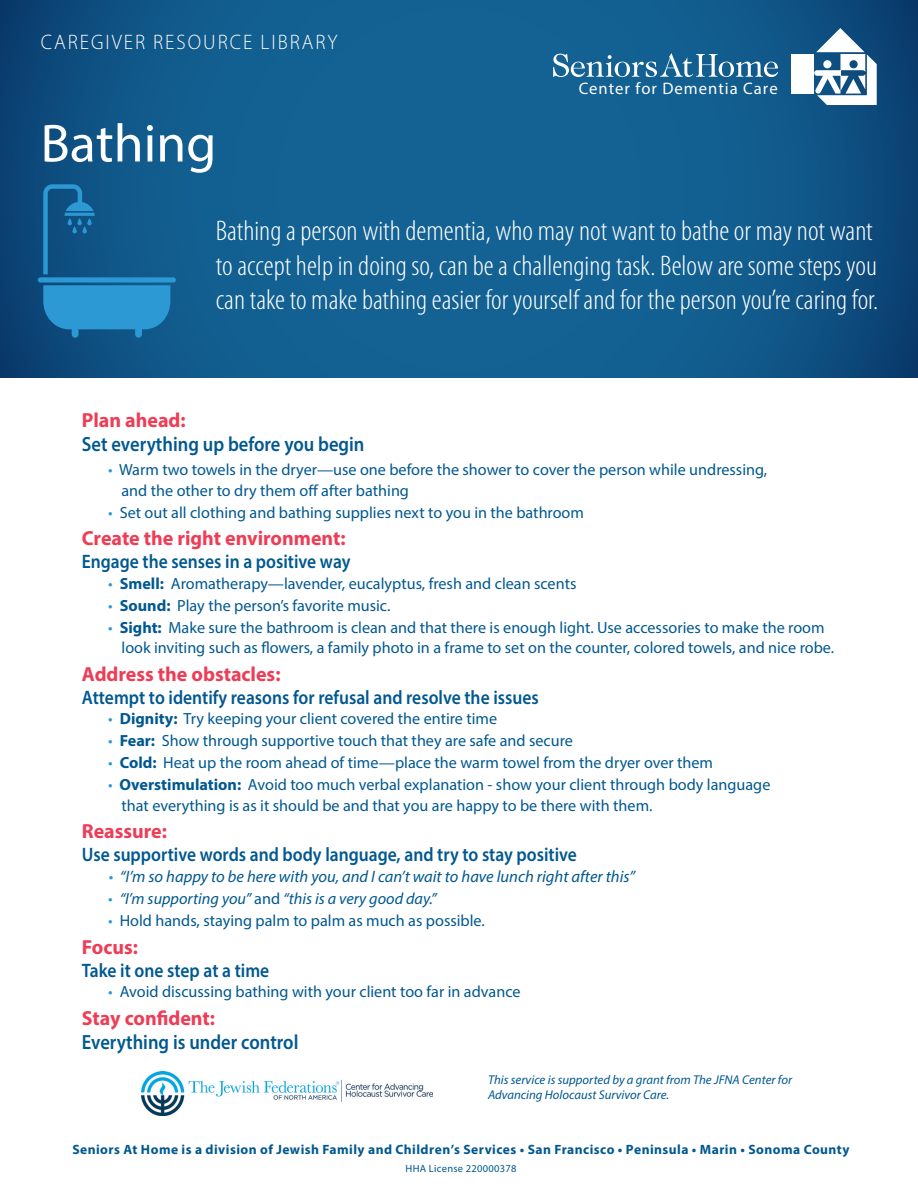
<style>
.page{position:relative;width:918px;height:1188px;background:#fff}
.page>*{position:absolute;margin:0;border:0;box-sizing:border-box;transform-origin:0 0}
.t1{font:54px "Myriad Pro";color:#fff}
.Intro_quote{font:300 condensed 28.5px/34.5px "Myriad Pro";color:#fff;scale:1.05 1}
.subtitle{font:300 21px "Myriad Pro";letter-spacing:.1em;color:#fff;scale:.95 1}
.bulleted_text_14_pt{font:600 20.55px "Myriad Pro";color:#005890;scale:.9 1}
.subhead-red-space_af{font:700 20.4px "Myriad Pro";color:#ee3d56}
.bulleted_text_14_pt-2{font:600 19.5px "Myriad Pro";color:#005890;scale:.9 1}
.t2{font:16.65px "Myriad Pro";letter-spacing:.06em;color:#fff}
.bulleted_text-left_i{font:italic 16.5px "Myriad Pro";color:#005890}
.bulleted_text-left_i-2{font:16.2px/20.5px "Myriad Pro";color:#005890}
.bulleted_text-left_i-3{font:italic 16.2px "Myriad Pro";color:#005890}
.program_of{font:700 13.5px "Myriad Pro";letter-spacing:.035em;color:#005890}
.body_myriad_12pt-no{font:italic 12.75px/15.3px "Myriad Pro";color:#005890}
.program_of-2{font:10.5px "Myriad Pro";letter-spacing:.025em;color:#005890}
.s1{color:#2d99d5}
.s2{font-weight:700}
.s3{font-style:normal;color:#2d99d5}
.s4{font-style:normal}
</style>
<div class="page">
<svg style="left:0;top:0;width:917px;height:378px;background:#105a8b"></svg>
<svg style="left:43px;top:285px;width:127px;height:53px;background:#2689c3"></svg>
<div style="left:38px;top:277px;width:138px;height:6px;background:#2c98d4;border-radius:3px"></div>
<svg style="left:43px;top:184px;width:52px;height:90px;background:#145e92"></svg>
<svg style="left:553px;top:53px;width:225px;height:24px;background:#4a85aa"></svg>
<div style="left:791px;top:54px;width:22px;height:40px;background:#fff"></div>
<svg style="left:814px;top:28px;width:63px;height:77px"></svg>
<img style="left:141px;top:1071px;width:292px;height:44px">
<p class="subtitle" style="left:41px;top:29px;width:314px">CAREGIVER RESOURCE LIBRARY</p>
<p class="t1" style="left:40px;top:110px;width:177px">Bathing</p>
<p class="t2" style="left:579px;top:78px;width:201px">Center for Dementia Care</p>
<p class="Intro_quote" style="left:216px;top:214px;width:632px">Bathing a person with dementia, who may not want to bathe or may not want to accept help in doing so, can be a challenging task. Below are some steps you can take to make bathing easier for yourself and for the person you’re caring for.</p>
<p class="subhead-red-space_af" style="left:82px;top:407px;width:105px">Plan ahead:</p>
<p class="bulleted_text_14_pt" style="left:82px;top:431px;width:316px">Set everything up before you begin</p>
<p class="bulleted_text-left_i-2" style="left:122px;top:459px;width:647px;text-indent:-13px"><span class="s1">•</span> Warm two towels in the dryer—use one before the shower to cover the person while undressing, and the other to dry them off after bathing</p>
<p class="bulleted_text-left_i-2" style="left:108px;top:502px;width:477px"><span class="s1">•</span> Set out all clothing and bathing supplies next to you in the bathroom</p>
<p class="subhead-red-space_af" style="left:82px;top:525px;width:265px">Create the right environment:</p>
<p class="bulleted_text_14_pt-2" style="left:82px;top:549px;width:300px">Engage the senses in a positive way</p>
<p class="bulleted_text-left_i-2" style="left:108px;top:573px;width:470px"><span class="s1">•</span> <span class="s2">Smell:</span> Aromatherapy—lavender, eucalyptus, fresh and clean scents</p>
<p class="bulleted_text-left_i-2" style="left:108px;top:595px;width:284px"><span class="s1">•</span> <span class="s2">Sound:</span> Play the person’s favorite music.</p>
<p class="bulleted_text-left_i-2" style="left:122px;top:617px;width:714px;text-indent:-13px"><span class="s1">•</span> <span class="s2">Sight:</span> Make sure the bathroom is clean and that there is enough light. Use accessories to make the room look inviting such as flowers, a family photo in a frame to set on the counter, colored towels, and nice robe.</p>
<p class="subhead-red-space_af" style="left:82px;top:661px;width:200px">Address the obstacles:</p>
<p class="bulleted_text_14_pt-2" style="left:82px;top:685px;width:509px">Attempt to identify reasons for refusal and resolve the issues</p>
<p class="bulleted_text-left_i-2" style="left:108px;top:708px;width:390px"><span class="s1">•</span> <span class="s2">Dignity:</span> Try keeping your client covered the entire time</p>
<p class="bulleted_text-left_i-2" style="left:108px;top:730px;width:466px"><span class="s1">•</span> <span class="s2">Fear:</span> Show through supportive touch that they are safe and secure</p>
<p class="bulleted_text-left_i-2" style="left:108px;top:752px;width:606px"><span class="s1">•</span> <span class="s2">Cold:</span> Heat up the room ahead of time—place the warm towel from the dryer over them</p>
<p class="bulleted_text-left_i-2" style="left:122px;top:774px;width:650px;text-indent:-13px"><span class="s1">•</span> <span class="s2">Overstimulation:</span> Avoid too much verbal explanation - show your client through body language that everything is as it should be and that you are happy to be there with them.</p>
<p class="subhead-red-space_af" style="left:82px;top:818px;width:87px">Reassure:</p>
<p class="bulleted_text_14_pt-2" style="left:82px;top:842px;width:552px">Use supportive words and body language, and try to stay positive</p>
<p class="bulleted_text-left_i" style="left:109px;top:867px;width:528px"><span class="s3">•</span> “I’m so happy to be here with you, and I can’t wait to have lunch right after this”</p>
<p class="bulleted_text-left_i-3" style="left:108px;top:889px;width:330px"><span class="s3">•</span> “I’m supporting you” <span class="s4">and</span> “this is a very good day.”</p>
<p class="bulleted_text-left_i-2" style="left:108px;top:910px;width:378px"><span class="s1">•</span> Hold hands, staying palm to palm as much as possible.</p>
<p class="subhead-red-space_af" style="left:82px;top:933px;width:58px">Focus:</p>
<p class="bulleted_text_14_pt-2" style="left:82px;top:958px;width:210px">Take it one step at a time</p>
<p class="bulleted_text-left_i-2" style="left:108px;top:981px;width:414px"><span class="s1">•</span> Avoid discussing bathing with your client too far in advance</p>
<p class="subhead-red-space_af" style="left:82px;top:1005px;width:135px">Stay confident:</p>
<p class="bulleted_text_14_pt" style="left:82px;top:1029px;width:242px">Everything is under control</p>
<p class="body_myriad_12pt-no" style="left:488px;top:1072px;width:306px">This service is supported by a grant from The JFNA Center for<br>Advancing Holocaust Survivor Care.</p>
<p class="program_of" style="left:72px;top:1141px;width:779px">Seniors At Home is a division of Jewish Family and Children’s Services • San Francisco • Peninsula • Marin • Sonoma County</p>
<p class="program_of-2" style="left:406px;top:1162px;width:112px">HHA License 220000378</p>
</div>
